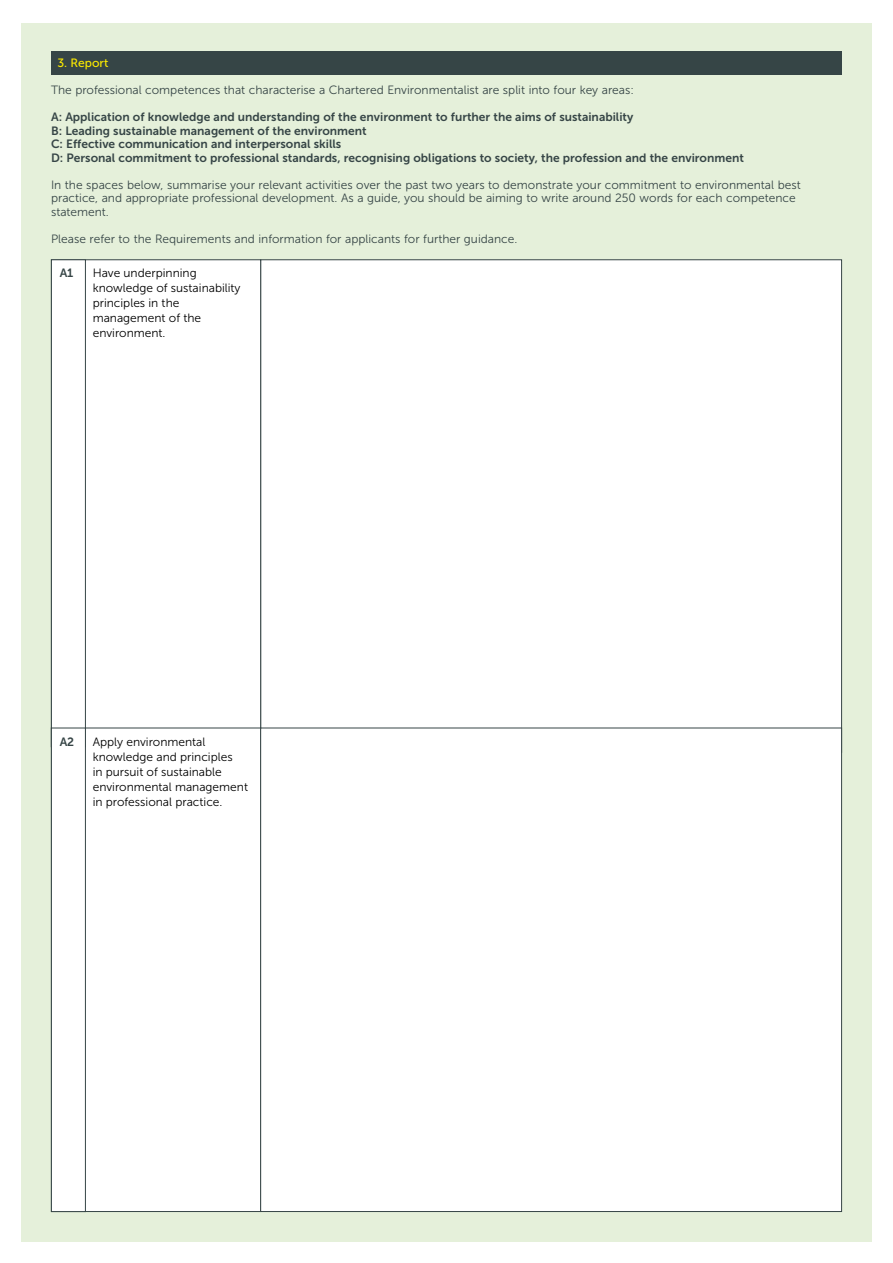
<style>
.page{position:relative;width:893px;height:1263px;background:#fff}
.page>*{position:absolute;margin:0;border:0;box-sizing:border-box;transform-origin:0 0}
.t1{font:12px/13.5px "Museo Sans 300";color:#364546}
.t2{font:12px/13.5px "Museo Sans 700";color:#364546}
.t3{font:12px/15px "Museo Sans 300";color:#000}
.t4{font:12px "Museo Sans 500";color:#fcea00}
</style>
<div class="page">
<div style="left:21px;top:23px;width:851px;height:1219px;background:#e5f0da"></div>
<div style="left:260px;top:259px;width:582px;height:494px;background:#fff;border:1px solid #364546"></div>
<div style="left:51px;top:51px;width:791px;height:23px;background:#364546"></div>
<div style="left:51px;top:259px;width:210px;height:488px;background:#fff;border:1px solid #364546"></div>
<div style="left:51px;top:728px;width:210px;height:484px;background:#fff"></div>
<div style="left:260px;top:728px;width:582px;height:484px;background:#fff;border:1px solid #364546"></div>
<div style="left:51px;top:259px;width:35px;height:488px;background:#fff;border:1px solid #364546"></div>
<div style="left:51px;top:728px;width:35px;height:484px;background:#fff;border:1px solid #364546"></div>
<p class="t4" style="left:57px;top:57px;width:52px">3. Report</p>
<p class="t1" style="left:51px;top:83px;width:584px">The professional competences that characterise a Chartered Environmentalist are split into four key areas:</p>
<p class="t2" style="left:51px;top:110px;width:694px">A: Application of knowledge and understanding of the environment to further the aims of sustainability<br>B: Leading sustainable management of the environment<br>C: Effective communication and interpersonal skills<br>D: Personal commitment to professional standards, recognising obligations to society, the profession and the environment</p>
<p class="t1" style="left:51px;top:178px;width:751px">In the spaces below, summarise your relevant activities over the past two years to demonstrate your commitment to environmental best practice, and appropriate professional development. As a guide, you should be aiming to write around 250 words for each competence statement.</p>
<p class="t1" style="left:51px;top:232px;width:468px">Please refer to the Requirements and information for applicants for further guidance.</p>
<p class="t2" style="left:60px;top:266px;width:15px">A1</p>
<p class="t3" style="left:93px;top:266px;width:149px">Have underpinning knowledge of sustainability principles in the management of the environment.</p>
<p class="t2" style="left:60px;top:735px;width:16px">A2</p>
<p class="t3" style="left:93px;top:735px;width:157px">Apply environmental knowledge and principles<br>in pursuit of sustainable environmental management in professional practice.</p>
</div>
